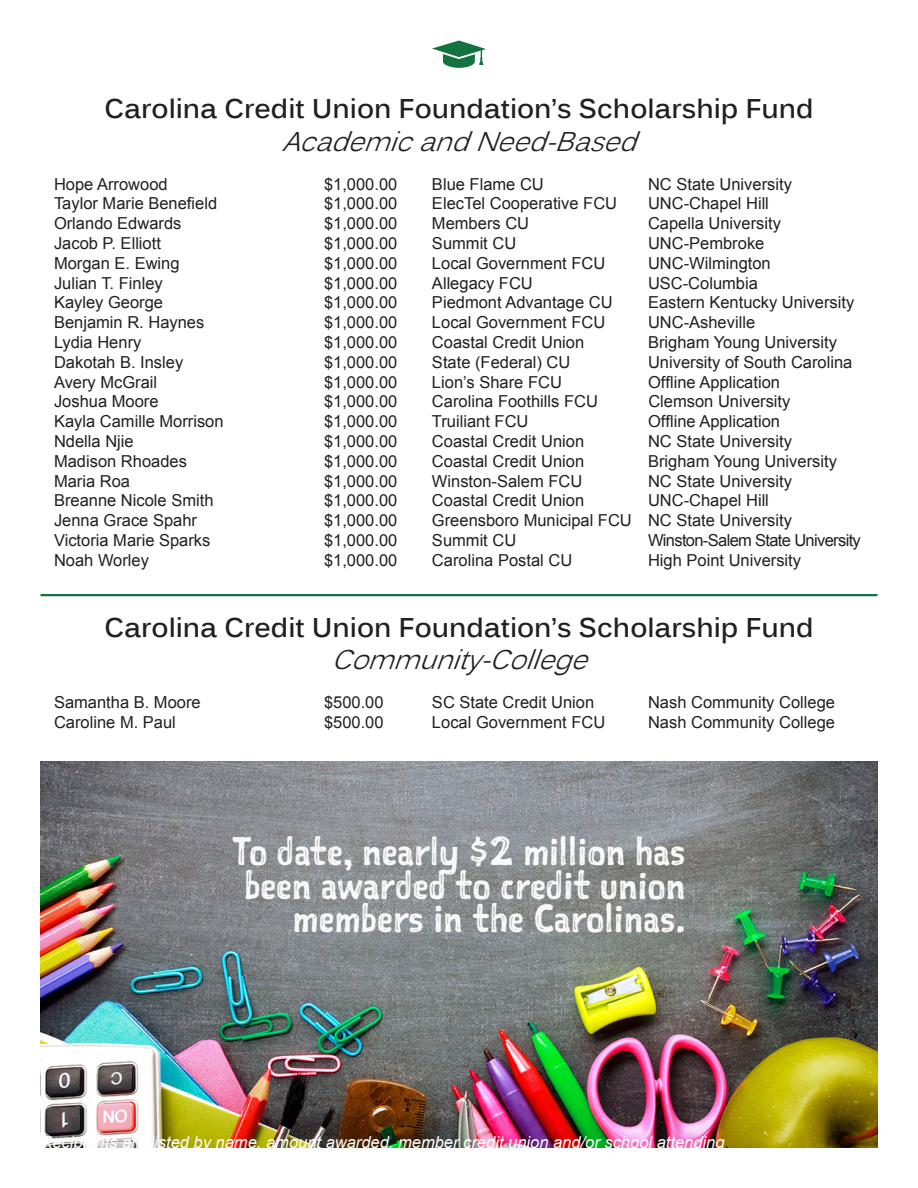
<style>
.page{position:relative;width:918px;height:1188px;background:#fff}
.page>*{position:absolute;margin:0;border:0;box-sizing:border-box;transform-origin:0 0}
.t1{font:37.95px/33.5px "Sketchnote Square";color:#fff;text-align:right}
.t2{font:700 27px/32.4px "Kalinga";color:#231f20;text-align:center}
.t3{font:16.5px "Arial";color:#231f20}
.t4{font:italic 16.5px "Arial";color:#fff}
.t5{font:16.5px "Arial";letter-spacing:-.04em;color:#231f20}
.s1{font-weight:400;font-style:italic}
.s2{color:#231f20}
</style>
<div class="page">
<img style="left:40px;top:761px;width:838px;height:387px">
<svg style="left:432px;top:41px;width:54px;height:27px"></svg>
<hr style="left:40px;top:594px;width:838px;height:2px;background:#12733f">
<p class="t2" style="left:104px;top:95px;width:711px">Carolina Credit Union Foundation’s Scholarship Fund<br><span class="s1">AcademicandNeed-Based</span></p>
<p class="t3" style="left:54px;top:173px;width:115px">Hope Arrowood</p>
<p class="t3" style="left:324px;top:173px;width:75px">$1,000.00</p>
<p class="t3" style="left:432px;top:173px;width:113px">Blue Flame CU</p>
<p class="t3" style="left:648px;top:173px;width:145px">NC State University</p>
<p class="t3" style="left:54px;top:193px;width:165px">Taylor Marie Benefield</p>
<p class="t3" style="left:324px;top:193px;width:75px">$1,000.00</p>
<p class="t3" style="left:432px;top:193px;width:187px">ElecTel Cooperative FCU</p>
<p class="t3" style="left:648px;top:193px;width:122px">UNC-Chapel Hill</p>
<p class="t3" style="left:54px;top:213px;width:129px">Orlando Edwards</p>
<p class="t3" style="left:324px;top:213px;width:75px">$1,000.00</p>
<p class="t3" style="left:432px;top:213px;width:99px">Members CU</p>
<p class="t3" style="left:648px;top:213px;width:134px">Capella University</p>
<p class="t3" style="left:54px;top:232px;width:109px">Jacob P. Elliott</p>
<p class="t3" style="left:324px;top:232px;width:75px">$1,000.00</p>
<p class="t3" style="left:432px;top:232px;width:86px">Summit CU</p>
<p class="t3" style="left:648px;top:232px;width:118px">UNC-Pembroke</p>
<p class="t3" style="left:54px;top:252px;width:127px">Morgan E. Ewing</p>
<p class="t3" style="left:324px;top:252px;width:75px">$1,000.00</p>
<p class="t3" style="left:432px;top:252px;width:175px">Local Government FCU</p>
<p class="t3" style="left:648px;top:252px;width:124px">UNC-Wilmington</p>
<p class="t3" style="left:54px;top:272px;width:110px">Julian T. Finley</p>
<p class="t3" style="left:324px;top:272px;width:75px">$1,000.00</p>
<p class="t3" style="left:432px;top:272px;width:102px">Allegacy FCU</p>
<p class="t3" style="left:648px;top:272px;width:112px">USC-Columbia</p>
<p class="t3" style="left:54px;top:292px;width:111px">Kayley George</p>
<p class="t3" style="left:324px;top:292px;width:75px">$1,000.00</p>
<p class="t3" style="left:432px;top:292px;width:182px">Piedmont Advantage CU</p>
<p class="t3" style="left:648px;top:292px;width:208px">Eastern Kentucky University</p>
<p class="t3" style="left:54px;top:312px;width:152px">Benjamin R. Haynes</p>
<p class="t3" style="left:324px;top:312px;width:75px">$1,000.00</p>
<p class="t3" style="left:432px;top:312px;width:175px">Local Government FCU</p>
<p class="t3" style="left:648px;top:312px;width:109px">UNC-Asheville</p>
<p class="t3" style="left:54px;top:331px;width:89px">Lydia Henry</p>
<p class="t3" style="left:324px;top:331px;width:75px">$1,000.00</p>
<p class="t3" style="left:432px;top:331px;width:154px">Coastal Credit Union</p>
<p class="t3" style="left:648px;top:331px;width:190px">Brigham Young University</p>
<p class="t3" style="left:54px;top:351px;width:131px">Dakotah B. Insley</p>
<p class="t3" style="left:324px;top:351px;width:75px">$1,000.00</p>
<p class="t3" style="left:432px;top:351px;width:140px">State (Federal) CU</p>
<p class="t3" style="left:648px;top:351px;width:206px">University of South Carolina</p>
<p class="t3" style="left:54px;top:371px;width:105px">Avery McGrail</p>
<p class="t3" style="left:324px;top:371px;width:75px">$1,000.00</p>
<p class="t3" style="left:432px;top:371px;width:131px">Lion’s Share FCU</p>
<p class="t3" style="left:648px;top:371px;width:134px">Offline Application</p>
<p class="t3" style="left:54px;top:391px;width:106px">Joshua Moore</p>
<p class="t3" style="left:324px;top:391px;width:75px">$1,000.00</p>
<p class="t3" style="left:432px;top:391px;width:167px">Carolina Foothills FCU</p>
<p class="t3" style="left:648px;top:391px;width:144px">Clemson University</p>
<p class="t3" style="left:54px;top:411px;width:171px">Kayla Camille Morrison</p>
<p class="t3" style="left:324px;top:411px;width:75px">$1,000.00</p>
<p class="t3" style="left:432px;top:411px;width:98px">Truiliant FCU</p>
<p class="t3" style="left:648px;top:411px;width:134px">Offline Application</p>
<p class="t3" style="left:54px;top:430px;width:81px">Ndella Njie</p>
<p class="t3" style="left:324px;top:430px;width:75px">$1,000.00</p>
<p class="t3" style="left:432px;top:430px;width:154px">Coastal Credit Union</p>
<p class="t3" style="left:648px;top:430px;width:145px">NC State University</p>
<p class="t3" style="left:54px;top:450px;width:134px">Madison Rhoades</p>
<p class="t3" style="left:324px;top:450px;width:75px">$1,000.00</p>
<p class="t3" style="left:432px;top:450px;width:154px">Coastal Credit Union</p>
<p class="t3" style="left:648px;top:450px;width:190px">Brigham Young University</p>
<p class="t3" style="left:54px;top:470px;width:78px">Maria Roa</p>
<p class="t3" style="left:324px;top:470px;width:75px">$1,000.00</p>
<p class="t3" style="left:432px;top:470px;width:152px">Winston-Salem FCU</p>
<p class="t3" style="left:648px;top:470px;width:145px">NC State University</p>
<p class="t3" style="left:54px;top:490px;width:161px">Breanne Nicole Smith</p>
<p class="t3" style="left:324px;top:490px;width:75px">$1,000.00</p>
<p class="t3" style="left:432px;top:490px;width:154px">Coastal Credit Union</p>
<p class="t3" style="left:648px;top:490px;width:122px">UNC-Chapel Hill</p>
<p class="t3" style="left:54px;top:510px;width:145px">Jenna Grace Spahr</p>
<p class="t3" style="left:324px;top:510px;width:75px">$1,000.00</p>
<p class="t3" style="left:432px;top:510px;width:361px">Greensboro Municipal FCU NC State University</p>
<p class="t3" style="left:54px;top:529px;width:158px">Victoria Marie Sparks</p>
<p class="t3" style="left:324px;top:529px;width:75px">$1,000.00</p>
<p class="t3" style="left:432px;top:529px;width:86px">Summit CU</p>
<p class="t5" style="left:648px;top:529px;width:214px">Winston-Salem State University</p>
<p class="t3" style="left:54px;top:549px;width:97px">Noah Worley</p>
<p class="t3" style="left:324px;top:549px;width:75px">$1,000.00</p>
<p class="t3" style="left:432px;top:549px;width:142px">Carolina Postal CU</p>
<p class="t3" style="left:648px;top:549px;width:155px">High Point University</p>
<p class="t2" style="left:104px;top:613px;width:711px">Carolina Credit Union Foundation’s Scholarship Fund<br><span class="s1">Community-College</span></p>
<p class="t3" style="left:54px;top:691px;width:148px">Samantha B. Moore</p>
<p class="t3" style="left:324px;top:691px;width:61px">$500.00</p>
<p class="t3" style="left:432px;top:691px;width:164px">SC State Credit Union</p>
<p class="t3" style="left:648px;top:691px;width:189px">Nash Community College</p>
<p class="t3" style="left:54px;top:711px;width:123px">Caroline M. Paul</p>
<p class="t3" style="left:324px;top:711px;width:61px">$500.00</p>
<p class="t3" style="left:432px;top:711px;width:175px">Local Government FCU</p>
<p class="t3" style="left:648px;top:711px;width:189px">Nash Community College</p>
<h1 class="t1" style="left:232px;top:834px;width:455px">To date, nearly $2 million has been awarded to credit union members in the Carolinas.</h1>
<p class="t4" style="left:40px;top:1131px;width:690px">Recipients are listed by name, amount awarded, member credit union and/or school attending<span class="s2">.</span></p>
</div>
